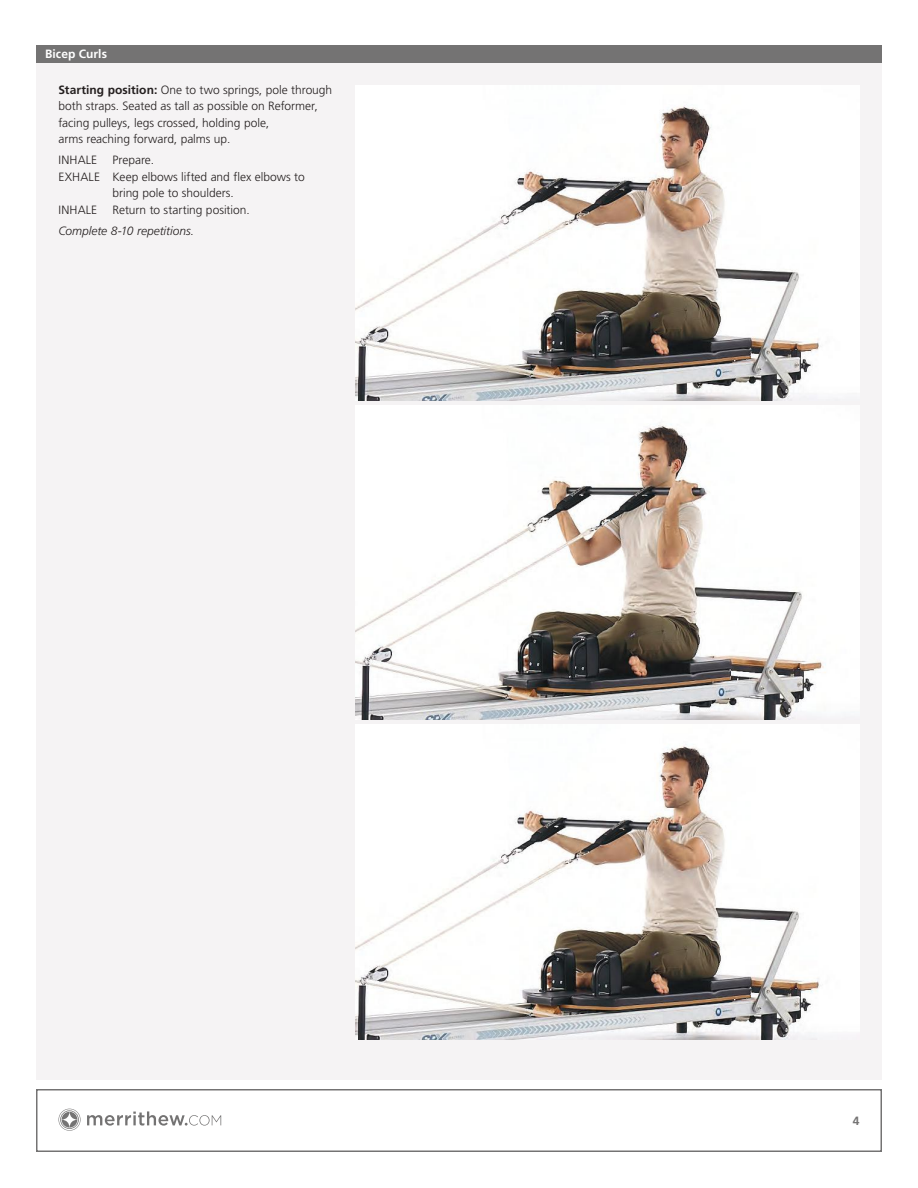
<style>
.page{position:relative;width:918px;height:1188px;background:#fff}
.page>*{position:absolute;margin:0;border:0;box-sizing:border-box;transform-origin:0 0}
.t1{font:300 12px/16.5px "Frutiger LT Std";color:#241f1f}
.t2{font:italic 300 12px "Frutiger LT Std";letter-spacing:-.005em;color:#241f1f}
.t3{font:700 12px "Frutiger LT Std";letter-spacing:.005em;color:#fff}
.t4{font:700 12px "Frutiger LT Std";color:#747373}
.s1{font-weight:700}
</style>
<div class="page">
<div style="left:36px;top:1089px;width:846px;height:63px;border:2px solid #747373"></div>
<svg style="left:87px;top:1111px;width:134px;height:15px"></svg>
<svg style="left:59px;top:1109px;width:22px;height:21px"></svg>
<div style="left:36px;top:45px;width:846px;height:1035px;background:#f5f3f4"></div>
<div style="left:36px;top:45px;width:846px;height:18px;background:#747373"></div>
<img style="left:356px;top:85px;width:504px;height:315px">
<img style="left:356px;top:724px;width:504px;height:316px">
<img style="left:356px;top:405px;width:504px;height:315px">
<p class="t3" style="left:45px;top:47px;width:64px">Bicep Curls</p>
<p class="t1" style="left:58px;top:82px;width:275px"><span class="s1">Starting position:</span> One to two springs, pole through both straps. Seated as tall as possible on Reformer, facing pulleys, legs crossed, holding pole,<br>arms reaching forward, palms up.</p>
<p class="t1" style="left:58px;top:152px;width:40px">INHALE</p>
<p class="t1" style="left:112px;top:152px;width:43px">Prepare.</p>
<p class="t1" style="left:58px;top:169px;width:248px">EXHALE Keep elbows lifted and flex elbows to</p>
<p class="t1" style="left:112px;top:185px;width:123px">bring pole to shoulders.</p>
<p class="t1" style="left:58px;top:202px;width:40px">INHALE</p>
<p class="t1" style="left:112px;top:202px;width:139px">Return to starting position.</p>
<p class="t2" style="left:58px;top:224px;width:137px">Complete 8-10 repetitions.</p>
<p class="t4" style="left:853px;top:1114px;width:8px">4</p>
</div>
